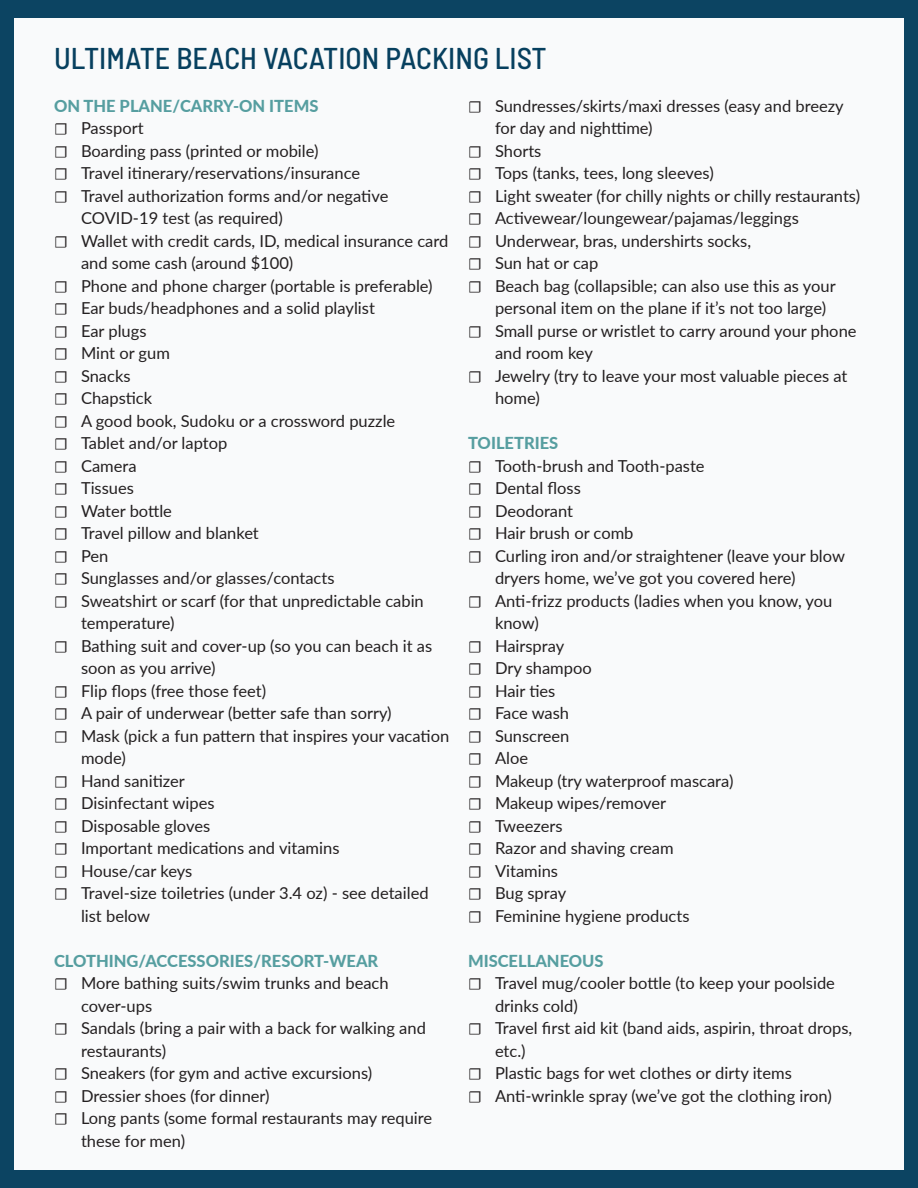
<style>
.page{position:relative;width:918px;height:1188px;background:#07405f}
.page>*{position:absolute;margin:0;border:0;box-sizing:border-box;transform-origin:0 0}
.t1{font:500 semi-condensed 30px "Barlow";color:#07405f}
.t2{font:16.5px/22.5px "Lato";color:#231f20}
.t3{font:800 16.5px "Lato";color:#569ea0}
.s1{font-family:"Minion Pro"}
</style>
<div class="page">
<div style="left:14px;top:18px;width:890px;height:1152px;background:#fff"></div>
<p class="t1" style="left:54px;top:40px;width:494px">ULTIMATE BEACH VACATION PACKING LIST</p>
<p class="t3" style="left:54px;top:94px;width:266px">ON THE PLANE/CARRY-ON ITEMS</p>
<p class="t2" style="left:54px;top:117px;width:91px"><span class="s1">☐</span> Passport</p>
<p class="t2" style="left:54px;top:139px;width:266px"><span class="s1">☐</span> Boarding pass (printed or mobile)</p>
<p class="t2" style="left:54px;top:162px;width:308px"><span class="s1">☐</span> Travel itinerary/reservations/insurance</p>
<p class="t2" style="left:81px;top:184px;width:309px;text-indent:-27px"><span class="s1">☐</span> Travel authorization forms and/or negative<br>COVID-19 test (as required)</p>
<p class="t2" style="left:81px;top:229px;width:369px;text-indent:-27px"><span class="s1">☐</span> Wallet with credit cards, ID, medical insurance card and some cash (around $100)</p>
<p class="t2" style="left:54px;top:274px;width:380px"><span class="s1">☐</span> Phone and phone charger (portable is preferable)</p>
<p class="t2" style="left:54px;top:297px;width:322px"><span class="s1">☐</span> Ear buds/headphones and a solid playlist</p>
<p class="t2" style="left:54px;top:319px;width:94px"><span class="s1">☐</span> Ear plugs</p>
<p class="t2" style="left:54px;top:342px;width:117px"><span class="s1">☐</span> Mint or gum</p>
<p class="t2" style="left:54px;top:364px;width:78px"><span class="s1">☐</span> Snacks</p>
<p class="t2" style="left:54px;top:387px;width:100px"><span class="s1">☐</span> Chapstick</p>
<p class="t2" style="left:54px;top:409px;width:343px"><span class="s1">☐</span> A good book, Sudoku or a crossword puzzle</p>
<p class="t2" style="left:54px;top:432px;width:175px"><span class="s1">☐</span> Tablet and/or laptop</p>
<p class="t2" style="left:54px;top:454px;width:84px"><span class="s1">☐</span> Camera</p>
<p class="t2" style="left:54px;top:477px;width:81px"><span class="s1">☐</span> Tissues</p>
<p class="t2" style="left:54px;top:499px;width:120px"><span class="s1">☐</span> Water bottle</p>
<p class="t2" style="left:54px;top:522px;width:206px"><span class="s1">☐</span> Travel pillow and blanket</p>
<p class="t2" style="left:54px;top:544px;width:56px"><span class="s1">☐</span> Pen</p>
<p class="t2" style="left:54px;top:567px;width:282px"><span class="s1">☐</span> Sunglasses and/or glasses/contacts</p>
<p class="t2" style="left:81px;top:589px;width:344px;text-indent:-27px"><span class="s1">☐</span> Sweatshirt or scarf (for that unpredictable cabin temperature)</p>
<p class="t2" style="left:81px;top:634px;width:353px;text-indent:-27px"><span class="s1">☐</span> Bathing suit and cover-up (so you can beach it as soon as you arrive)</p>
<p class="t2" style="left:54px;top:679px;width:214px"><span class="s1">☐</span> Flip flops (free those feet)</p>
<p class="t2" style="left:54px;top:702px;width:339px"><span class="s1">☐</span> A pair of underwear (better safe than sorry)</p>
<p class="t2" style="left:81px;top:724px;width:370px;text-indent:-27px"><span class="s1">☐</span> Mask (pick a fun pattern that inspires your vacation mode)</p>
<p class="t2" style="left:54px;top:769px;width:132px"><span class="s1">☐</span> Hand sanitizer</p>
<p class="t2" style="left:54px;top:792px;width:162px"><span class="s1">☐</span> Disinfectant wipes</p>
<p class="t2" style="left:54px;top:814px;width:158px"><span class="s1">☐</span> Disposable gloves</p>
<p class="t2" style="left:54px;top:837px;width:287px"><span class="s1">☐</span> Important medications and vitamins</p>
<p class="t2" style="left:54px;top:859px;width:140px"><span class="s1">☐</span> House/car keys</p>
<p class="t2" style="left:81px;top:882px;width:349px;text-indent:-27px"><span class="s1">☐</span> Travel-size toiletries (under 3.4 oz) - see detailed list below</p>
<p class="t3" style="left:54px;top:949px;width:326px">CLOTHING/ACCESSORIES/RESORT-WEAR</p>
<p class="t2" style="left:81px;top:972px;width:309px;text-indent:-27px"><span class="s1">☐</span> More bathing suits/swim trunks and beach cover-ups</p>
<p class="t2" style="left:81px;top:1017px;width:346px;text-indent:-27px"><span class="s1">☐</span> Sandals (bring a pair with a back for walking and restaurants)</p>
<p class="t2" style="left:54px;top:1062px;width:320px"><span class="s1">☐</span> Sneakers (for gym and active excursions)</p>
<p class="t2" style="left:54px;top:1084px;width:217px"><span class="s1">☐</span> Dressier shoes (for dinner)</p>
<p class="t2" style="left:81px;top:1107px;width:353px;text-indent:-27px"><span class="s1">☐</span> Long pants (some formal restaurants may require these for men)</p>
<p class="t2" style="left:495px;top:94px;width:350px;text-indent:-27px"><span class="s1">☐</span> Sundresses/skirts/maxi dresses (easy and breezy for day and nighttime)</p>
<p class="t2" style="left:468px;top:139px;width:75px"><span class="s1">☐</span> Shorts</p>
<p class="t2" style="left:468px;top:162px;width:247px"><span class="s1">☐</span> Tops (tanks, tees, long sleeves)</p>
<p class="t2" style="left:468px;top:184px;width:394px"><span class="s1">☐</span> Light sweater (for chilly nights or chilly restaurants)</p>
<p class="t2" style="left:468px;top:207px;width:332px"><span class="s1">☐</span> Activewear/loungewear/pajamas/leggings</p>
<p class="t2" style="left:468px;top:229px;width:285px"><span class="s1">☐</span> Underwear, bras, undershirts socks,</p>
<p class="t2" style="left:468px;top:252px;width:132px"><span class="s1">☐</span> Sun hat or cap</p>
<p class="t2" style="left:495px;top:274px;width:342px;text-indent:-27px"><span class="s1">☐</span> Beach bag (collapsible; can also use this as your personal item on the plane if it’s not too large)</p>
<p class="t2" style="left:495px;top:319px;width:363px;text-indent:-27px"><span class="s1">☐</span> Small purse or wristlet to carry around your phone and room key</p>
<p class="t2" style="left:495px;top:364px;width:354px;text-indent:-27px"><span class="s1">☐</span> Jewelry (try to leave your most valuable pieces at home)</p>
<p class="t3" style="left:468px;top:431px;width:92px">TOILETRIES</p>
<p class="t2" style="left:468px;top:454px;width:238px"><span class="s1">☐</span> Tooth-brush and Tooth-paste</p>
<p class="t2" style="left:468px;top:477px;width:114px"><span class="s1">☐</span> Dental floss</p>
<p class="t2" style="left:468px;top:499px;width:107px"><span class="s1">☐</span> Deodorant</p>
<p class="t2" style="left:468px;top:522px;width:167px"><span class="s1">☐</span> Hair brush or comb</p>
<p class="t2" style="left:495px;top:544px;width:351px;text-indent:-27px"><span class="s1">☐</span> Curling iron and/or straightener (leave your blow dryers home, we’ve got you covered here)</p>
<p class="t2" style="left:495px;top:589px;width:339px;text-indent:-27px"><span class="s1">☐</span> Anti-frizz products (ladies when you know, you know)</p>
<p class="t2" style="left:468px;top:634px;width:98px"><span class="s1">☐</span> Hairspray</p>
<p class="t2" style="left:468px;top:657px;width:125px"><span class="s1">☐</span> Dry shampoo</p>
<p class="t2" style="left:468px;top:679px;width:89px"><span class="s1">☐</span> Hair ties</p>
<p class="t2" style="left:468px;top:702px;width:103px"><span class="s1">☐</span> Face wash</p>
<p class="t2" style="left:468px;top:724px;width:103px"><span class="s1">☐</span> Sunscreen</p>
<p class="t2" style="left:468px;top:747px;width:62px"><span class="s1">☐</span> Aloe</p>
<p class="t2" style="left:468px;top:769px;width:267px"><span class="s1">☐</span> Makeup (try waterproof mascara)</p>
<p class="t2" style="left:468px;top:792px;width:200px"><span class="s1">☐</span> Makeup wipes/remover</p>
<p class="t2" style="left:468px;top:814px;width:96px"><span class="s1">☐</span> Tweezers</p>
<p class="t2" style="left:468px;top:837px;width:207px"><span class="s1">☐</span> Razor and shaving cream</p>
<p class="t2" style="left:468px;top:859px;width:92px"><span class="s1">☐</span> Vitamins</p>
<p class="t2" style="left:468px;top:882px;width:100px"><span class="s1">☐</span> Bug spray</p>
<p class="t2" style="left:468px;top:904px;width:223px"><span class="s1">☐</span> Feminine hygiene products</p>
<p class="t3" style="left:468px;top:949px;width:137px">MISCELLANEOUS</p>
<p class="t2" style="left:495px;top:972px;width:342px;text-indent:-27px"><span class="s1">☐</span> Travel mug/cooler bottle (to keep your poolside drinks cold)</p>
<p class="t2" style="left:495px;top:1017px;width:359px;text-indent:-27px"><span class="s1">☐</span> Travel first aid kit (band aids, aspirin, throat drops, etc.)</p>
<p class="t2" style="left:468px;top:1062px;width:325px"><span class="s1">☐</span> Plastic bags for wet clothes or dirty items</p>
<p class="t2" style="left:468px;top:1084px;width:365px"><span class="s1">☐</span> Anti-wrinkle spray (we’ve got the clothing iron)</p>
</div>
